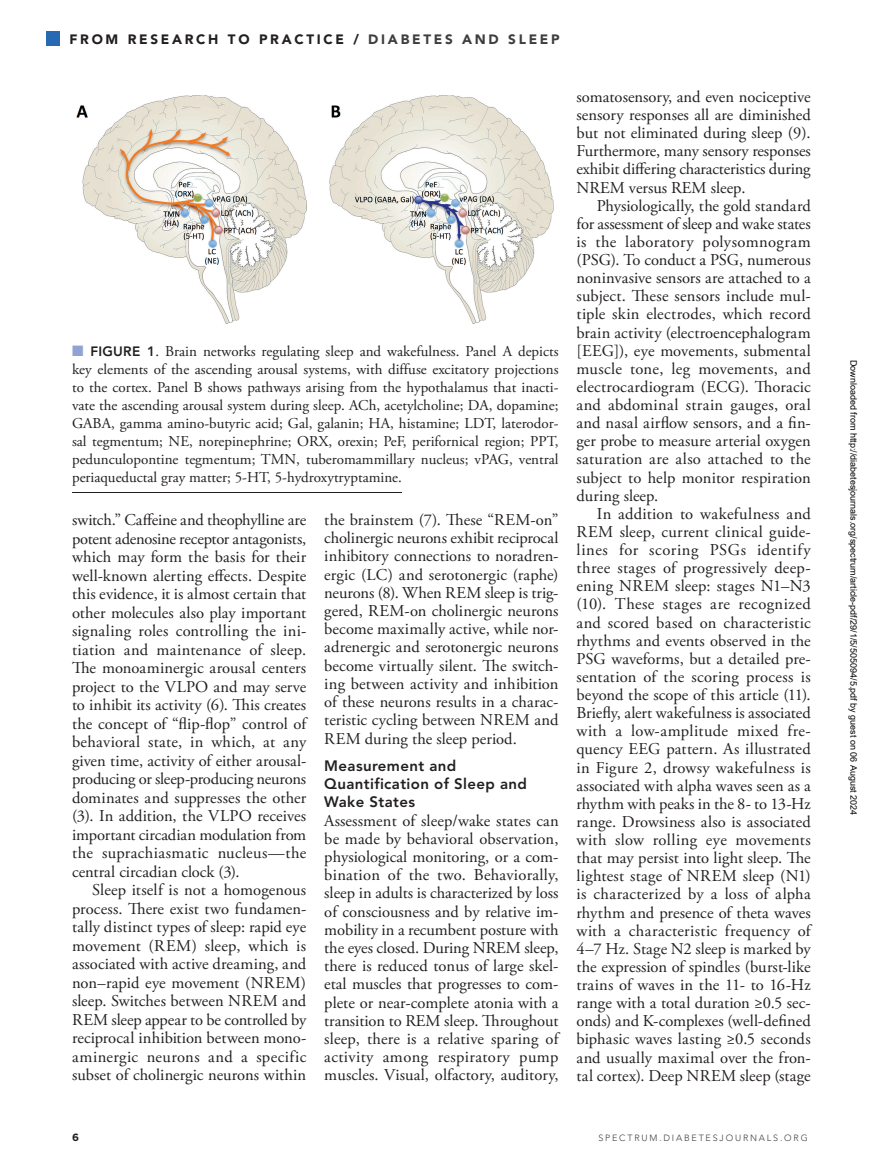
<style>
.page{position:relative;width:885px;height:1175px;background:#fff}
.page>*{position:absolute;margin:0;border:0;box-sizing:border-box;transform-origin:0 0}
.t1{font:16.5px/18.1px "Adobe Garamond Pro";letter-spacing:.005em;color:#231f20;text-align:justify}
.t2{font:15px/18px "Adobe Garamond Pro";color:#231f20;text-align:justify}
.t3{font:800 15px/18.1px "Avenir LT Std";letter-spacing:.025em;color:#231f20}
.t4{font:900 13.5px "Avenir LT Std";letter-spacing:.2em;color:#231f20}
.t5{font:700 10.5px "Gotham";color:#231f20}
.t6{font:9px "Arial";color:#000}
.t7{font:300 9px "Avenir LT Std";letter-spacing:.2em;color:#3e3e3f}
.s1{color:#3e3e3f}
.s2{color:#91a3d2}
.s3{font-family:"Avenir LT Std";font-weight:800;font-size:13.5px}
</style>
<div class="page">
<div style="left:47px;top:32px;width:13px;height:14px;background:#2869b3"></div>
<img style="left:76px;top:96px;width:477px;height:228px">
<hr style="left:72px;top:492px;width:330px;height:1px;background:#231f20">
<p class="t4" style="left:69px;top:31px;width:491px">FROM RESEARCH TO PRACTICE / <span class="s1">DIABETES AND SLEEP</span></p>
<p class="t2" style="left:72px;top:342px;width:488px"><span class="s2">■</span> <span class="s3">FIGURE 1</span>. Brain networks regulating sleep and wakefulness. Panel A depicts key elements of the ascending arousal systems, with diffuse excitatory projections to the cortex. Panel B shows pathways arising from the hypothalamus that inacti&shy;vate the ascending arousal system during sleep. ACh, acetylcholine; DA, dopamine; GABA, gamma amino-butyric acid; Gal, galanin; HA, histamine; LDT, laterodor&shy;sal tegmentum; NE, norepinephrine; ORX, orexin; PeF, perifornical region; PPT, pedunculopontine tegmentum; TMN, tuberomammillary nucleus; vPAG, ventral periaqueductal gray matter; 5-HT, 5-hydroxytryptamine.</p>
<p class="t1" style="left:72px;top:511px;width:236px">switch.” Caffeine and theophylline are potent adenosine receptor antagonists, which may form the basis for their well-known alerting effects. Despite this evidence, it is almost certain that other molecules also play important signaling roles controlling the ini&shy;tiation and maintenance of sleep.<br>The monoaminergic arousal centers project to the VLPO and may serve to inhibit its activity (6). This creates the concept of “flip-flop” control of behavioral state, in which, at any given time, activity of either arousal&shy;producing or sleep-producing neurons dominates and suppresses the other (3). In addition, the VLPO receives important circadian modulation from the suprachiasmatic nucleus—the central circadian clock (3).</p>
<p class="t1" style="left:72px;top:881px;width:236px;text-indent:20px">Sleep itself is not a homogenous process. There exist two fundamen&shy;tally distinct types of sleep: rapid eye movement (REM) sleep, which is associated with active dreaming, and non–rapid eye movement (NREM) sleep. Switches between NREM and REM sleep appear to be controlled by reciprocal inhibition between mono&shy;aminergic neurons and a specific subset of cholinergic neurons within</p>
<p class="t1" style="left:324px;top:511px;width:236px">the brainstem (7). These “REM-on” cholinergic neurons exhibit reciprocal inhibitory connections to noradren&shy;ergic (LC) and serotonergic (raphe) neurons (8). When REM sleep is trig&shy;gered, REM-on cholinergic neurons become maximally active, while nor&shy;adrenergic and serotonergic neurons become virtually silent. The switch&shy;ing between activity and inhibition of these neurons results in a charac&shy;teristic cycling between NREM and REM during the sleep period.</p>
<p class="t3" style="left:324px;top:756px;width:204px">Measurement and<br>Quantification of Sleep and<br>Wake States</p>
<p class="t1" style="left:324px;top:811px;width:236px">Assessment of sleep/wake states can be made by behavioral observation, physiological monitoring, or a com&shy;bination of the two. Behaviorally, sleep in adults is characterized by loss of consciousness and by relative im&shy;mobility in a recumbent posture with the eyes closed. During NREM sleep, there is reduced tonus of large skel&shy;etal muscles that progresses to com&shy;plete or near-complete atonia with a transition to REM sleep. Throughout sleep, there is a relative sparing of activity among respiratory pump muscles. Visual, olfactory, auditory,</p>
<p class="t1" style="left:576px;top:88px;width:236px">somatosensory, and even nociceptive sensory responses all are diminished but not eliminated during sleep (9).<br>Furthermore, many sensory responses exhibit differing characteristics during NREM versus REM sleep.</p>
<p class="t1" style="left:576px;top:197px;width:236px;text-indent:20px">Physiologically, the gold standard for assessment of sleep and wake states is the laboratory polysomnogram (PSG). To conduct a PSG, numerous noninvasive sensors are attached to a subject. These sensors include mul&shy;tiple skin electrodes, which record brain activity (electroencephalogram [EEG]), eye movements, submental muscle tone, leg movements, and electrocardiogram (ECG). Thoracic and abdominal strain gauges, oral and nasal airflow sensors, and a fin&shy;ger probe to measure arterial oxygen saturation are also attached to the subject to help monitor respiration during sleep.</p>
<p class="t1" style="left:576px;top:505px;width:236px;text-indent:20px">In addition to wakefulness and REM sleep, current clinical guide&shy;lines for scoring PSGs identify three stages of progressively deep&shy;ening NREM sleep: stages N1–N3 (10). These stages are recognized and scored based on characteristic rhythms and events observed in the PSG waveforms, but a detailed pre&shy;sentation of the scoring process is beyond the scope of this article (11).<br>Briefly, alert wakefulness is associated with a low-amplitude mixed fre&shy;quency EEG pattern. As illustrated in Figure 2, drowsy wakefulness is associated with alpha waves seen as a rhythm with peaks in the 8- to 13-Hz range. Drowsiness also is associated with slow rolling eye movements that may persist into light sleep. The lightest stage of NREM sleep (N1) is characterized by a loss of alpha rhythm and presence of theta waves with a characteristic frequency of 4–7 Hz. Stage N2 sleep is marked by the expression of spindles (burst-like trains of waves in the 11- to 16-Hz range with a total duration ≥0.5 sec&shy;onds) and K-complexes (well-defined biphasic waves lasting ≥0.5 seconds and usually maximal over the fron&shy;tal cortex). Deep NREM sleep (stage</p>
<p class="t5" style="left:72px;top:1130px;width:8px">6</p>
<p class="t7" style="left:598px;top:1132px;width:211px">SPECTRUM.DIABETESJOURNALS.ORG</p>
<p class="t6" style="left:856px;top:360px;width:456px;rotate:90deg">Downloaded from http://diabetesjournals.org/spectrum/article-pdf/29/1/5/505094/5.pdf by guest on 06 August 2024</p>
</div>
